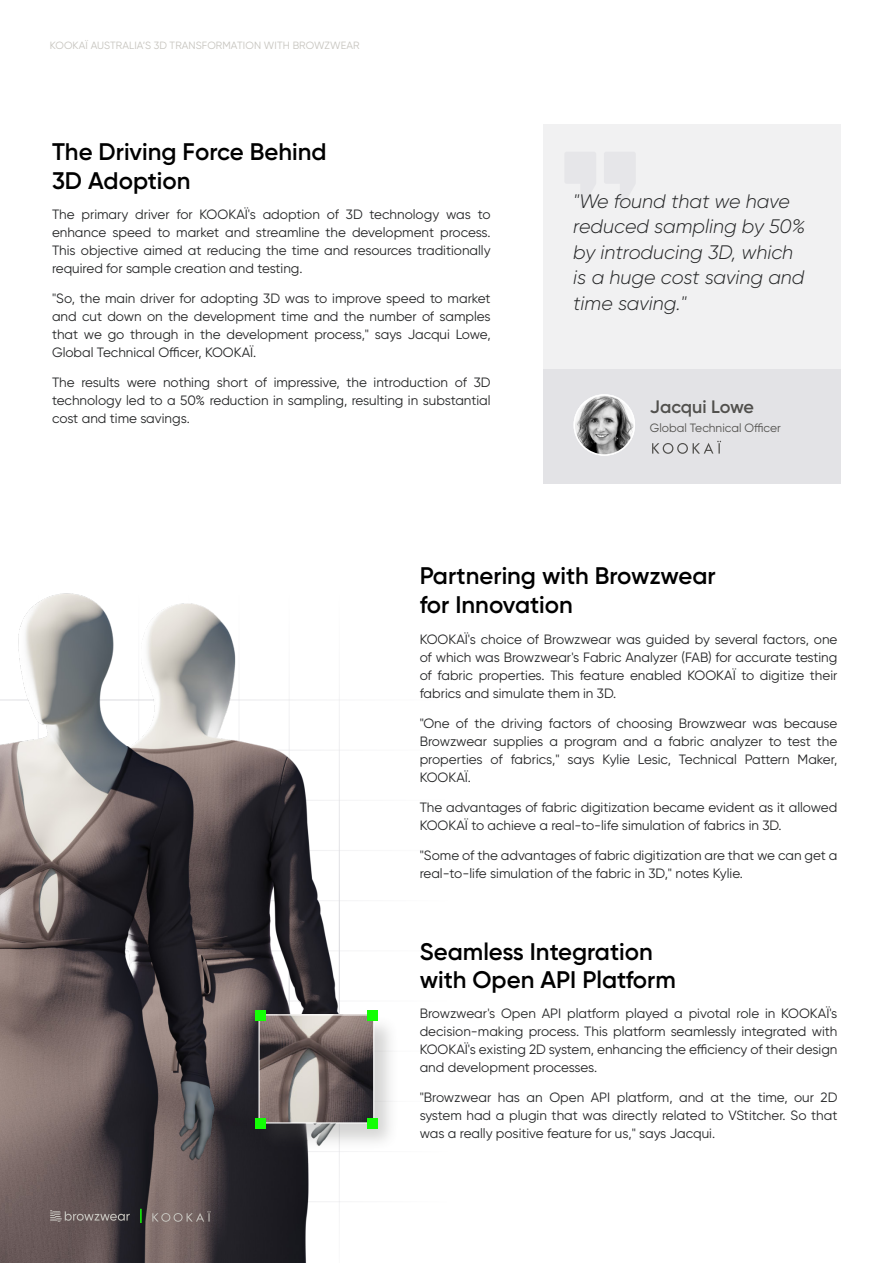
<style>
.page{position:relative;width:893px;height:1263px;background:#fff}
.page>*{position:absolute;margin:0;border:0;box-sizing:border-box;transform-origin:0 0}
.t1{font:600 24px/28.5px "Gilroy";color:#000}
.t2{font:italic 300 19.5px/25.5px "Gilroy";color:#242526}
.t3{font:600 18px "Gilroy";letter-spacing:-.01em;color:#51504d}
.t4{font:13.5px/18px "Gilroy";color:#242526}
.t5{font:12px "Gilroy";color:#51504d}
.t6{font:10.5px "Gilroy";letter-spacing:.01em;color:#c6c4be}
</style>
<div class="page">
<div style="left:543px;top:125px;width:298px;height:359px;background:#f1f1f2"></div>
<svg style="left:565px;top:152px;width:31px;height:56px"></svg>
<svg style="left:604px;top:152px;width:31px;height:57px"></svg>
<div style="left:543px;top:369px;width:298px;height:115px;background:#e3e3e6"></div>
<img style="left:574px;top:395px;width:60px;height:60px;border-radius:29px">
<div style="left:574px;top:394px;width:61px;height:62px;border:2px solid #fff;border-radius:50%"></div>
<svg style="left:652px;top:441px;width:69px;height:13px"></svg>
<hr style="left:0;top:1201px;width:447px;height:1px;background:#dcdce0">
<hr style="left:0;top:1151px;width:447px;height:1px;background:#dcdce0">
<hr style="left:0;top:1101px;width:447px;height:1px;background:#dcdce0">
<hr style="left:0;top:1050px;width:447px;height:2px;background:#dcdce0">
<hr style="left:0;top:1000px;width:447px;height:1px;background:#dcdce0">
<hr style="left:0;top:950px;width:447px;height:1px;background:#dcdce0">
<hr style="left:0;top:900px;width:447px;height:1px;background:#dcdce0">
<hr style="left:0;top:850px;width:447px;height:1px;background:#dcdce0">
<hr style="left:0;top:800px;width:447px;height:1px;background:#dcdce0">
<hr style="left:0;top:749px;width:447px;height:2px;background:#dcdce0">
<hr style="left:0;top:699px;width:447px;height:1px;background:#dcdce0">
<img style="left:237px;top:699px;width:125px;height:564px">
<img style="left:0;top:593px;width:237px;height:670px">
<div style="left:257px;top:1015px;width:142px;height:135px;background:#51504d;opacity:.24"></div>
<img style="left:261px;top:1016px;width:111px;height:105px">
<div style="left:259px;top:1014px;width:115px;height:109px;border:1px solid #fff"></div>
<div style="left:255px;top:1010px;width:11px;height:11px;background:#13ff04"></div>
<div style="left:255px;top:1118px;width:11px;height:11px;background:#13ff04"></div>
<div style="left:368px;top:1010px;width:10px;height:11px;background:#13ff04"></div>
<div style="left:368px;top:1118px;width:10px;height:11px;background:#13ff04"></div>
<svg style="left:140px;top:1209px;width:2px;height:14px"></svg>
<svg style="left:50px;top:1210px;width:80px;height:12px"></svg>
<svg style="left:152px;top:1211px;width:59px;height:11px"></svg>
<p class="t6" style="left:50px;top:39px;width:311px">KOOKAÏ AUSTRALIA D3S ’ TRANSFORMATION WITH BROWZWEAR</p>
<h1 class="t1" style="left:52px;top:138px;width:276px">The Driving Force Behind<br>D3 Adoption</h1>
<p class="t4" style="left:200px;top:205px;width:58px">KOOKAÏs'</p>
<p class="t4" style="left:370px;top:205px;width:71px">technology</p>
<p class="t4" style="left:176px;top:205px;width:18px">for</p>
<p class="t4" style="left:327px;top:205px;width:14px">of</p>
<p class="t4" style="left:82px;top:205px;width:48px">primary</p>
<p class="t4" style="left:135px;top:205px;width:36px">driver</p>
<p class="t4" style="left:263px;top:205px;width:59px">adoption</p>
<p class="t4" style="left:52px;top:205px;width:440px">The<br>enhance speed to market and streamline the development process.<br>This objective aimed at reducing the time and resources traditionally required for sample creation and testing.</p>
<p class="t4" style="left:52px;top:289px;width:440px;text-align:justify">"So, the main driver for adopting D3 was to improve speed to market and cut down on the development time and the number of samples that we go through in the development process " , says Jacqui Lowe, Global Technical Officer, KOOKAÏ.</p>
<p class="t4" style="left:474px;top:373px;width:18px">D3</p>
<p class="t4" style="left:346px;top:205px;width:18px">D3</p>
<p class="t4" style="left:478px;top:205px;width:14px">to</p>
<p class="t4" style="left:446px;top:205px;width:26px">was</p>
<p class="t4" style="left:81px;top:373px;width:40px">results</p>
<p class="t4" style="left:255px;top:373px;width:14px">of</p>
<p class="t4" style="left:455px;top:373px;width:14px">of</p>
<p class="t4" style="left:163px;top:373px;width:49px">nothing</p>
<p class="t4" style="left:274px;top:373px;width:68px">impressive,</p>
<p class="t4" style="left:374px;top:373px;width:76px">introduction</p>
<p class="t4" style="left:52px;top:373px;width:440px">The<br>technology led to a 50% reduction in sampling, resulting in substantial cost and time savings.</p>
<p class="t4" style="left:217px;top:373px;width:33px">short</p>
<p class="t4" style="left:346px;top:373px;width:22px">the</p>
<p class="t4" style="left:127px;top:373px;width:31px">were</p>
<h2 class="t2" style="left:573px;top:188px;width:234px">"We found that we have reduced sampling by 50% by introducing D3 , which is a huge cost saving and time saving ".</h2>
<h3 class="t3" style="left:650px;top:395px;width:106px">Jacqui Lowe</h3>
<p class="t5" style="left:650px;top:420px;width:132px">Global Technical Officer</p>
<h1 class="t1" style="left:420px;top:561px;width:297px">Partnering with Browzwear for Innovation</h1>
<p class="t4" style="left:420px;top:630px;width:419px;text-align:justify">KOOKAÏs' choice of Browzwear was guided by several factors, one of which was Browzwears' Fabric Analyzer (FAB) for accurate testing of fabric properties. This feature enabled KOOKAÏ to digitize their fabrics and simulate them in D3 .</p>
<p class="t4" style="left:784px;top:714px;width:55px">because</p>
<p class="t4" style="left:456px;top:714px;width:14px">of</p>
<p class="t4" style="left:549px;top:714px;width:44px">factors</p>
<p class="t4" style="left:598px;top:714px;width:14px">of</p>
<p class="t4" style="left:420px;top:714px;width:32px">"One</p>
<p class="t4" style="left:501px;top:714px;width:43px">driving</p>
<p class="t4" style="left:616px;top:714px;width:58px">choosing</p>
<p class="t4" style="left:474px;top:714px;width:22px">the</p>
<p class="t4" style="left:679px;top:714px;width:69px">Browzwear</p>
<p class="t4" style="left:753px;top:714px;width:26px">was</p>
<p class="t4" style="left:493px;top:732px;width:52px">supplies</p>
<p class="t4" style="left:710px;top:732px;width:54px">analyzer</p>
<p class="t4" style="left:669px;top:732px;width:37px">fabric</p>
<p class="t4" style="left:420px;top:732px;width:69px">Browzwear</p>
<p class="t4" style="left:623px;top:732px;width:26px">and</p>
<p class="t4" style="left:817px;top:732px;width:22px">the</p>
<p class="t4" style="left:769px;top:732px;width:14px">to</p>
<p class="t4" style="left:788px;top:732px;width:25px">test</p>
<p class="t4" style="left:549px;top:732px;width:10px">a</p>
<p class="t4" style="left:564px;top:732px;width:55px">program</p>
<p class="t4" style="left:654px;top:732px;width:10px">a</p>
<p class="t4" style="left:602px;top:750px;width:29px">Kylie</p>
<p class="t4" style="left:679px;top:750px;width:60px">Technical</p>
<p class="t4" style="left:491px;top:750px;width:14px">of</p>
<p class="t4" style="left:511px;top:750px;width:50px">fabrics " ,</p>
<p class="t4" style="left:420px;top:750px;width:65px">properties<br>KOOKAÏ.</p>
<p class="t4" style="left:420px;top:798px;width:419px">The advantages of fabric digitization became evident as it allowed<br>KOOKAÏ to achieve a real-to-life simulation of fabrics in D3 .</p>
<p class="t4" style="left:420px;top:846px;width:419px">"Some of the advantages of fabric digitization are that we can get a real-to-life simulation of the fabric in D3 " , notes Kylie.</p>
<p class="t4" style="left:638px;top:750px;width:35px">Lesic,</p>
<p class="t4" style="left:745px;top:750px;width:46px">Pattern</p>
<p class="t4" style="left:797px;top:750px;width:41px">Maker,</p>
<p class="t4" style="left:567px;top:750px;width:29px">says</p>
<h1 class="t1" style="left:420px;top:937px;width:258px">Seamless Integration with Open API Platform</h1>
<p class="t4" style="left:420px;top:1004px;width:419px;text-align:justify">Browzwears' Open API platform played a pivotal role in KOOKAÏs' decision-making process. This platform seamlessly integrated with KOOKAÏs' existing D2 system, enhancing the efficiency of their design and development processes.</p>
<p class="t4" style="left:821px;top:1088px;width:18px">D2</p>
<p class="t4" style="left:617px;top:1088px;width:57px">platform,</p>
<p class="t4" style="left:549px;top:1088px;width:36px">Open</p>
<p class="t4" style="left:758px;top:1088px;width:31px">time,</p>
<p class="t4" style="left:420px;top:1088px;width:419px">"Browzwear<br>system had a plugin that was directly related to VStitcher. So that was a really positive feature for us " , says Jacqui.</p>
<p class="t4" style="left:498px;top:1088px;width:24px">has</p>
<p class="t4" style="left:591px;top:1088px;width:21px">API</p>
<p class="t4" style="left:679px;top:1088px;width:26px">and</p>
<p class="t4" style="left:731px;top:1088px;width:22px">the</p>
<p class="t4" style="left:710px;top:1088px;width:15px">at</p>
<p class="t4" style="left:527px;top:1088px;width:18px">an</p>
<p class="t4" style="left:794px;top:1088px;width:21px">our</p>
</div>
